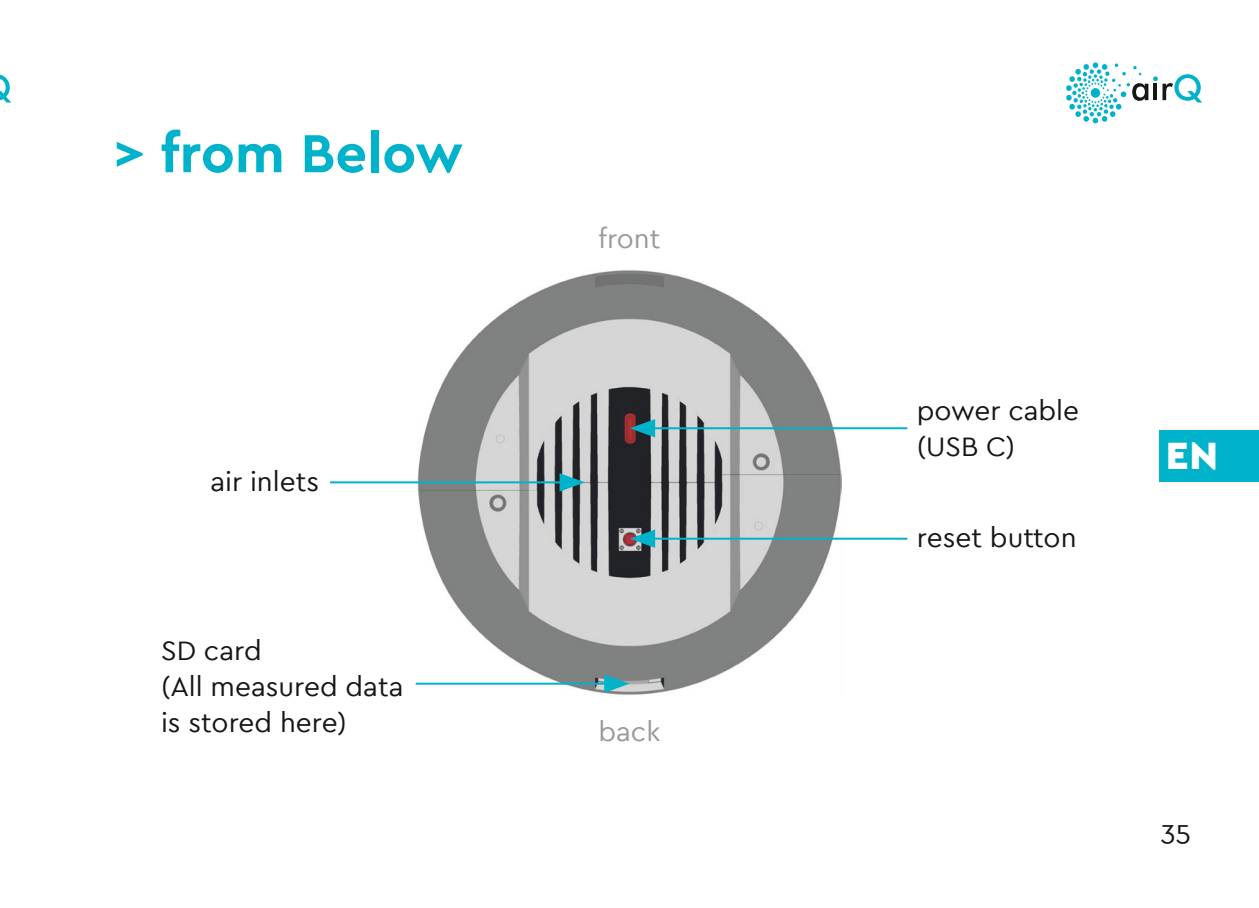
<style>
.page{position:relative;width:1259px;height:908px;background:#fff}
.page>*{position:absolute;margin:0;border:0;box-sizing:border-box;transform-origin:0 0}
.t1{font:700 56px "Cera";color:#00b3cb}
.t2{font:900 40px "Cera";color:#fff}
.t3{font:28px/36px "Cera";color:#151616}
.t4{font:28px "Cera";color:#999}
</style>
<div class="page">
<svg style="left:1066px;top:62px;width:136px;height:60px"></svg>
<svg style="left:0;top:74px;width:11px;height:28px"></svg>
<div style="left:1159px;top:430px;width:100px;height:51px;background:#00b3cb"></div>
<img style="left:417px;top:270px;width:425px;height:425px">
<hr style="left:649px;top:427px;width:258px;height:2px;background:#00b3cb">
<svg style="left:630px;top:419px;width:25px;height:18px"></svg>
<hr style="left:330px;top:481px;width:236px;height:2px;background:#00b3cb">
<svg style="left:559px;top:473px;width:26px;height:18px"></svg>
<hr style="left:416px;top:682px;width:194px;height:2px;background:#00b3cb">
<svg style="left:604px;top:674px;width:25px;height:18px"></svg>
<hr style="left:649px;top:537px;width:258px;height:2px;background:#00b3cb">
<svg style="left:630px;top:529px;width:25px;height:18px"></svg>
<h1 class="t1" style="left:113px;top:116px;width:351px">&gt; from Below</h1>
<p class="t3" style="left:210px;top:462px;width:110px">air inlets</p>
<p class="t3" style="left:161px;top:631px;width:244px">SD card<br>(All measured data is stored here)</p>
<p class="t4" style="left:598px;top:220px;width:63px">front</p>
<p class="t4" style="left:598px;top:712px;width:64px">back</p>
<p class="t3" style="left:917px;top:391px;width:164px">power cable (USB C)</p>
<p class="t3" style="left:917px;top:518px;width:161px">reset button</p>
<h2 class="t2" style="left:1165px;top:429px;width:54px">EN</h2>
<p class="t3" style="left:1161px;top:810px;width:31px">35</p>
</div>
